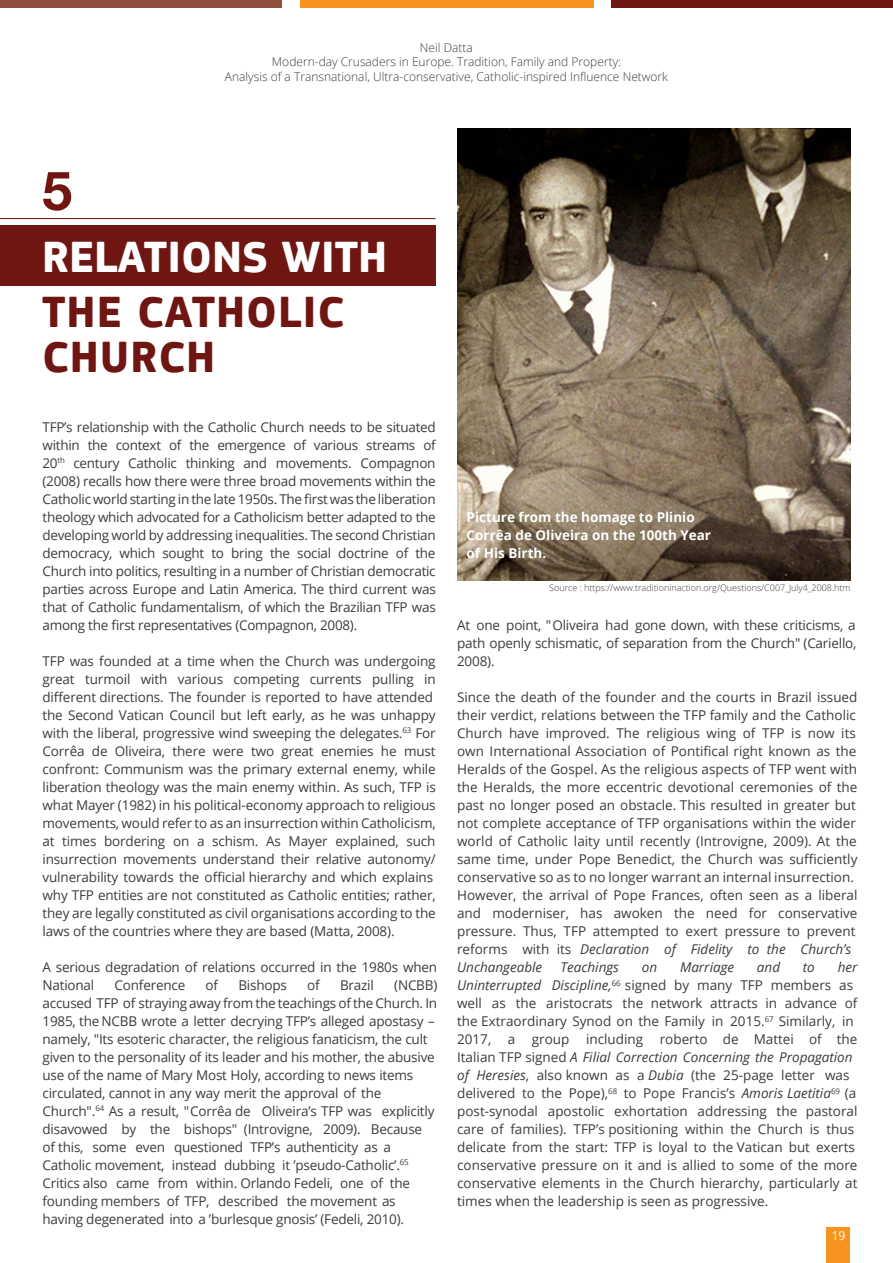
<style>
.page{position:relative;width:893px;height:1263px;background:#fff}
.page>*{position:absolute;margin:0;border:0;box-sizing:border-box;transform-origin:0 0}
.t1{font:700 54px "Helvetica Neue";color:#6f1612}
.t2{font:700 45px/45px "PF Square Sans Pro";letter-spacing:.02em;color:#6f1612}
.t3{font:700 45px "PF Square Sans Pro";color:#fff}
.t4{font:13.5px/18px "Open Sans";letter-spacing:-.01em;color:#3a3d3d}
.t5{font:700 13.5px/18px "Open Sans";color:#fff}
.t6{font:italic 13.5px "Open Sans";color:#3a3d3d}
.t7{font:12.15px "Open Sans";color:#fff}
.t8{font:300 12px/14.4px "Open Sans";color:#3a3d3d;text-align:center}
.t9{font:300 9px "Open Sans";color:#3a3d3d}
.s1{font-style:italic}
</style>
<div class="page">
<div style="left:0;top:0;width:282px;height:7px;background:#914f3f"></div>
<div style="left:611px;top:0;width:282px;height:7px;background:#6f1612"></div>
<div style="left:300px;top:0;width:293px;height:7px;background:#f7941f"></div>
<div style="left:827px;top:1227px;width:23px;height:36px;background:#f7941f"></div>
<div style="left:0;top:226px;width:435px;height:60px;background:#6f1612"></div>
<hr style="left:0;top:218px;width:435px;height:1px;background:#6f1612">
<img style="left:457px;top:128px;width:393px;height:452px">
<p class="t8" style="left:225px;top:40px;width:445px">Neil Datta<br>Modern-day Crusaders in Europe. Tradition, Family and Property:<br>Analysis of a Transnational, Ultra-conservative, Catholic-inspired Influence Network</p>
<h1 class="t1" style="left:42px;top:148px;width:32px">5</h1>
<h2 class="t3" style="left:42px;top:231px;width:347px">RELATIONS WITH</h2>
<h2 class="t2" style="left:42px;top:291px;width:304px">THE CATHOLIC<br>CHURCH</h2>
<p class="t4" style="left:43px;top:418px;width:395px;text-align:justify">TFP’s relationship with the Catholic Church needs to be situated within the context of the emergence of various streams of 20<sup>th</sup> century Catholic thinking and movements. Compagnon (2008) recalls how there were three broad movements within the Catholic world starting in the late 1950s. The first was the liberation theology which advocated for a Catholicism better adapted to the developing world by addressing inequalities. The second Christian democracy, which sought to bring the social doctrine of the Church into politics, resulting in a number of Christian democratic parties across Europe and Latin America. The third current was that of Catholic fundamentalism, of which the Brazilian TFP was among the first representatives (Compagnon, 2008).</p>
<p class="t4" style="left:43px;top:652px;width:395px">TFP was founded at a time when the Church was undergoing great turmoil with various competing currents pulling in different directions. The founder is reported to have attended the Second Vatican Council but left early, as he was unhappy with the liberal, progressive wind sweeping the delegates.<sup>63</sup> For Corrêa de Oliveira, there were two great enemies he must confront: Communism was the primary external enemy, while liberation theology was the main enemy within. As such, TFP is what Mayer (1982) in his political-economy approach to religious movements, would refer to as an insurrection within Catholicism, at times bordering on a schism. As Mayer explained, such insurrection movements understand their relative autonomy/ vulnerability towards the official hierarchy and which explains why TFP entities are not constituted as Catholic entities; rather, they are legally constituted as civil organisations according to the laws of the countries where they are based (Matta, 2008).</p>
<p class="t4" style="left:43px;top:957px;width:396px">A serious degradation of relations occurred in the 1980s when<br>National</p>
<p class="t4" style="left:115px;top:975px;width:72px">Conference</p>
<p class="t4" style="left:206px;top:975px;width:14px">of</p>
<p class="t4" style="left:238px;top:975px;width:50px">Bishops</p>
<p class="t4" style="left:307px;top:975px;width:14px">of</p>
<p class="t4" style="left:340px;top:975px;width:35px">Brazil</p>
<p class="t4" style="left:43px;top:975px;width:396px;text-indent:352px">(NCBB) accused TFP of straying away from the teachings ofthe Church. In 1985, the NCBB wrote a letter decrying TFP’s alleged apostasy – namely, "Its esoteric character, the religious fanaticism, the cult given to the personality of its leader and his mother, the abusive use of the name of Mary Most Holy, according to news items circulated, cannot in any way merit the approval of the Church".<sup>64</sup> As a result, "Corrêa de Oliveira’s TFP was explicitly disavowed by the bishops" (Introvigne, 2009). Because of this, some even questioned TFP’s authenticity as a Catholic movement, instead dubbing it ’pseudo-Catholic’.<sup>65<br></sup>Critics also came from within. Orlando Fedeli, one of the founding members of TFP, described the movement as having degenerated into a ’burlesque gnosis’ (Fedeli, 2010).</p>
<p class="t5" style="left:467px;top:508px;width:246px">Picture from the homage to Plinio<br>Corrêa de Oliveira on the 100th Year of His Birth.</p>
<p class="t9" style="left:549px;top:582px;width:303px">Source : https://www.traditioninaction.org/Questions/C007_July4_2008.htm</p>
<p class="t4" style="left:457px;top:616px;width:401px;text-align:justify">At one point, "Oliveira had gone down, with these criticisms, a path openly schismatic, of separation from the Church" (Cariello, 2008).</p>
<p class="t4" style="left:457px;top:688px;width:402px">Since the death of the founder and the courts in Brazil issued their verdict, relations between the TFP family and the Catholic Church have improved. The religious wing of TFP is now its own International Association of Pontifical right known as the Heralds of the Gospel. As the religious aspects of TFP went with the Heralds, the more eccentric devotional ceremonies of the past no longer posed an obstacle. This resulted in greater but not complete acceptance of TFP organisations within the wider world of Catholic laity until recently (Introvigne, 2009). At the same time, under Pope Benedict, the Church was sufficiently conservative so as to no longer warrant an internal insurrection.<br>However, the arrival of Pope Frances, often seen as a liberal and moderniser, has awoken the need for conservative pressure. Thus, TFP attempted to exert pressure to prevent reforms with its <span class="s1">Declaration of Fidelity to the Church’s Unchangeable</span></p>
<p class="t4" style="left:457px;top:958px;width:402px;text-indent:381px"><span class="s1">her Uninterrupted Discipline,</span><sup>66</sup> signed by many TFP members as well as the aristocrats the network attracts in advance of the Extraordinary Synod on the Family in 2015.<sup>67</sup> Similarly, in 2017, a group including roberto de Mattei of the Italian TFP signed <span class="s1">A Filial Correction Concerning the Propagation of Heresies</span>, also known as a <span class="s1">Dubia</span> (the 25-page letter was delivered to the Pope),<sup>68</sup> to Pope Francis’s <span class="s1">Amoris Laetitia</span><sup>69</sup> (a post-synodal apostolic exhortation addressing the pastoral care of families). TFP’s positioning within the Church is thus delicate from the start: TFP is loyal to the Vatican but exerts conservative pressure on it and is allied to some of the more conservative elements in the Church hierarchy, particularly at times when the leadership is seen as progressive.</p>
<p class="t6" style="left:560px;top:958px;width:60px">Teachings</p>
<p class="t6" style="left:642px;top:958px;width:17px">on</p>
<p class="t6" style="left:680px;top:958px;width:56px">Marriage</p>
<p class="t6" style="left:757px;top:958px;width:25px">and</p>
<p class="t6" style="left:803px;top:958px;width:13px">to</p>
<p class="t7" style="left:832px;top:1227px;width:15px">19</p>
</div>
